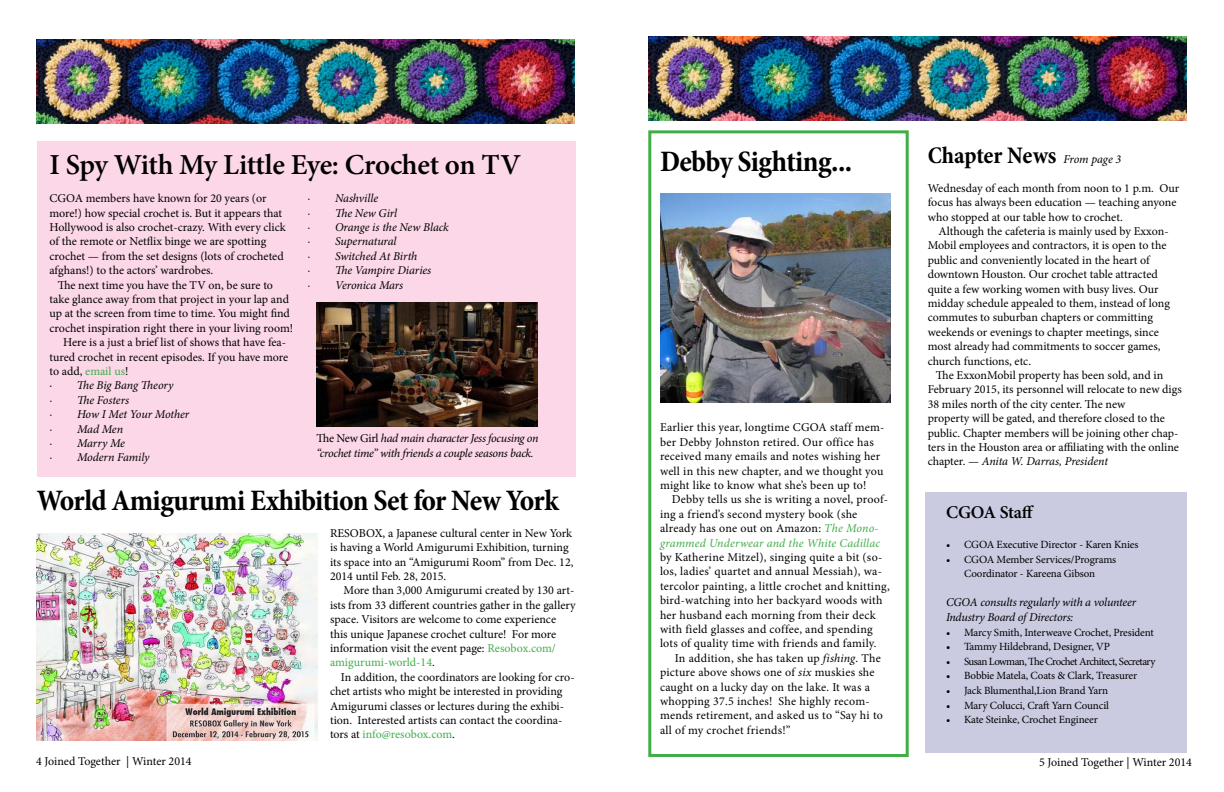
<style>
.page{position:relative;width:1224px;height:792px;background:#fff}
.page>*{position:absolute;margin:0;border:0;box-sizing:border-box;transform-origin:0 0}
.t1{font:700 condensed 30px "Minion Pro";letter-spacing:-.02em;color:#000}
.t2{font:600 29px "Minion Pro";letter-spacing:-.015em;color:#000}
.t3{font:700 condensed 24px "Minion Pro";letter-spacing:-.01em;color:#000}
.t4{font:600 18px "Minion Pro";letter-spacing:-.015em;color:#000}
.t5{font:12px/14.4px "Minion Pro";color:#000}
.t6{font:italic 12px/14.6px "Minion Pro";letter-spacing:-.015em;color:#000}
.t7{font:11px/14.6px "Minion Pro";letter-spacing:-.015em;color:#000;text-align:center}
.t8{font:11px "Minion Pro";letter-spacing:-.055em;color:#000}
.s1{color:#41ad49}
.s2{font-style:normal}
.s3{font-style:italic;color:#41ad49}
.s4{font-style:italic}
.s5{font-weight:400;font-style:italic;font-stretch:normal;font-size:12px}
</style>
<div class="page">
<img style="left:648px;top:37px;width:539px;height:84px">
<div style="left:926px;top:492px;width:261px;height:260px;background:#cacae1"></div>
<img style="left:36px;top:40px;width:539px;height:84px">
<img style="left:36px;top:533px;width:281px;height:208px">
<div style="left:38px;top:141px;width:538px;height:336px;background:#fbd7e7"></div>
<img style="left:660px;top:194px;width:231px;height:208px">
<img style="left:317px;top:302px;width:220px;height:124px">
<div style="left:648px;top:130px;width:261px;height:627px;border:3px solid #41ad49"></div>
<p class="t2" style="left:50px;top:145px;width:473px">I Spy With My Little Eye: Crochet on TV</p>
<p class="t5" style="left:50px;top:191px;width:238px">CGOA members have known for 20 years (or more!) how special crochet is. But it appears that Hollywood is also crochet-crazy. With every click of the remote or Netflix binge we are spotting crochet — from the set designs (lots of crocheted afghans!) to the actors’ wardrobes.</p>
<p class="t5" style="left:50px;top:278px;width:245px;text-indent:8px">The next time you have the TV on, be sure to take glance away from that project in your lap and up at the screen from time to time. You might find crochet inspiration right there in your living room!</p>
<p class="t5" style="left:50px;top:335px;width:240px;text-indent:14px">Here is a just a brief list of shows that have fea&shy;tured crochet in recent episodes. If you have more to add, <span class="s1">email us</span>!</p>
<p class="t5" style="left:50px;top:378px;width:4px">·</p>
<p class="t6" style="left:77px;top:378px;width:98px">The Big Bang Theory</p>
<p class="t6" style="left:50px;top:393px;width:4px">·</p>
<p class="t6" style="left:77px;top:393px;width:54px">The Fosters</p>
<p class="t6" style="left:50px;top:407px;width:4px">·</p>
<p class="t6" style="left:77px;top:407px;width:114px">How I Met Your Mother</p>
<p class="t6" style="left:50px;top:421px;width:4px">·</p>
<p class="t6" style="left:77px;top:421px;width:48px">Mad Men</p>
<p class="t6" style="left:50px;top:436px;width:4px">·</p>
<p class="t6" style="left:77px;top:436px;width:49px">Marry Me</p>
<p class="t6" style="left:50px;top:450px;width:4px">·</p>
<p class="t6" style="left:77px;top:450px;width:74px">Modern Family</p>
<p class="t6" style="left:308px;top:191px;width:4px">·</p>
<p class="t6" style="left:335px;top:191px;width:45px">Nashville</p>
<p class="t6" style="left:308px;top:205px;width:4px">·</p>
<p class="t6" style="left:335px;top:205px;width:64px">The New Girl</p>
<p class="t6" style="left:308px;top:220px;width:4px">·</p>
<p class="t6" style="left:335px;top:220px;width:115px">Orange is the New Black</p>
<p class="t6" style="left:308px;top:234px;width:4px">·</p>
<p class="t6" style="left:335px;top:234px;width:63px">Supernatural</p>
<p class="t6" style="left:308px;top:249px;width:4px">·</p>
<p class="t6" style="left:335px;top:249px;width:84px">Switched At Birth</p>
<p class="t6" style="left:308px;top:263px;width:4px">·</p>
<p class="t6" style="left:335px;top:263px;width:98px">The Vampire Diaries</p>
<p class="t6" style="left:308px;top:277px;width:4px">·</p>
<p class="t6" style="left:335px;top:277px;width:70px">Veronica Mars</p>
<p class="t6" style="left:316px;top:431px;width:224px"><span class="s2">The New Girl</span> had main character Jess focusing on “crochet time” with friends a couple seasons back.</p>
<p class="t1" style="left:37px;top:480px;width:524px">World Amigurumi Exhibition Set for New York</p>
<p class="t5" style="left:330px;top:526px;width:245px">RESOBOX, a Japanese cultural center in New York is having a World Amigurumi Exhibition, turning its space into an “Amigurumi Room” from Dec. 12, 2014 until Feb. 28, 2015.</p>
<p class="t5" style="left:330px;top:583px;width:247px;text-indent:14px">More than 3,000 Amigurumi created by 130 art&shy;ists from 33 different countries gather in the gallery space. Visitors are welcome to come experience this unique Japanese crochet culture! For more information visit the event page: <span class="s1">Resobox.com/ amigurumi-world-14</span>.</p>
<p class="t5" style="left:330px;top:670px;width:246px;text-indent:11px">In addition, the coordinators are looking for cro&shy;chet artists who might be interested in providing Amigurumi classes or lectures during the exhibi&shy;tion. Interested artists can contact the coordina&shy;tors at <span class="s1">info@resobox.com</span>.</p>
<p class="t5" style="left:36px;top:754px;width:157px">4 Joined Together | Winter 2014</p>
<p class="t1" style="left:660px;top:141px;width:194px">Debby Sighting...</p>
<p class="t5" style="left:660px;top:420px;width:226px">Earlier this year, longtime CGOA staff mem&shy;ber Debby Johnston retired. Our office has received many emails and notes wishing her well in this new chapter, and we thought you might like to know what she’s been up to!</p>
<p class="t5" style="left:660px;top:492px;width:231px;text-indent:12px">Debby tells us she is writing a novel, proof&shy;ing a friend’s second mystery book (she already has one out on Amazon: <span class="s3">The Mono&shy;grammed Underwear and the White Cadillac </span>by Katherine Mitzel), singing quite a bit (so&shy;los, ladies’ quartet and annual Messiah), wa&shy;tercolor painting, a little crochet and knitting, bird-watching into her backyard woods with her husband each morning from their deck with field glasses and coffee, and spending lots of quality time with friends and family.</p>
<p class="t5" style="left:660px;top:651px;width:224px;text-indent:15px">In addition, she has taken up <span class="s4">fishing</span>. The picture above shows one of <span class="s4">six</span> muskies she caught on a lucky day on the lake. It was a whopping 37.5 inches! She highly recom&shy;mends retirement, and asked us to “Say hi to all of my crochet friends!”</p>
<p class="t3" style="left:928px;top:139px;width:195px">Chapter News <span class="s5">From page 3</span></p>
<p class="t5" style="left:928px;top:181px;width:253px">Wednesday of each month from noon to 1 p.m. Our focus has always been education — teaching anyone who stopped at our table how to crochet.</p>
<p class="t5" style="left:928px;top:224px;width:244px;text-indent:11px">Although the cafeteria is mainly used by Exxon-Mobil employees and contractors, it is open to the public and conveniently located in the heart of downtown Houston. Our crochet table attracted quite a few working women with busy lives. Our midday schedule appealed to them, instead of long commutes to suburban chapters or committing weekends or evenings to chapter meetings, since most already had commitments to soccer games, church functions, etc.</p>
<p class="t5" style="left:928px;top:368px;width:256px;text-indent:8px">The ExxonMobil property has been sold, and in<br>February 2015, its personnel will relocate to new digs<br>38 miles north of the city center. The new</p>
<p class="t5" style="left:928px;top:411px;width:253px">property will be gated, and therefore closed to the public. Chapter members will be joining other chap&shy;ters in the Houston area or affiliating with the online chapter. <span class="s4">— Anita W. Darras, President</span></p>
<p class="t4" style="left:946px;top:500px;width:90px">CGOA Staff</p>
<p class="t7" style="left:946px;top:537px;width:194px">• CGOA Executive Director - Karen Knies</p>
<p class="t7" style="left:946px;top:552px;width:172px">• CGOA Member Services/Programs<br>Coordinator - Kareena Gibson</p>
<p class="t6" style="left:946px;top:595px;width:192px">CGOA consults regularly with a volunteer<br>Industry Board of Directors:</p>
<p class="t7" style="left:946px;top:625px;width:209px">• Marcy Smith, Interweave Crochet, President</p>
<p class="t7" style="left:946px;top:639px;width:166px">• Tammy Hildebrand, Designer, VP</p>
<p class="t8" style="left:946px;top:654px;width:211px">• Susan Lowman, The Crochet Architect, Secretary</p>
<p class="t7" style="left:946px;top:669px;width:193px">• Bobbie Matela, Coats &amp; Clark, Treasurer</p>
<p class="t7" style="left:946px;top:683px;width:164px">• Jack Blumenthal,Lion Brand Yarn</p>
<p class="t7" style="left:946px;top:698px;width:165px">• Mary Colucci, Craft Yarn Council</p>
<p class="t7" style="left:946px;top:712px;width:153px">• Kate Steinke, Crochet Engineer</p>
<p class="t5" style="left:1039px;top:755px;width:154px">5 Joined Together | Winter 2014</p>
</div>
